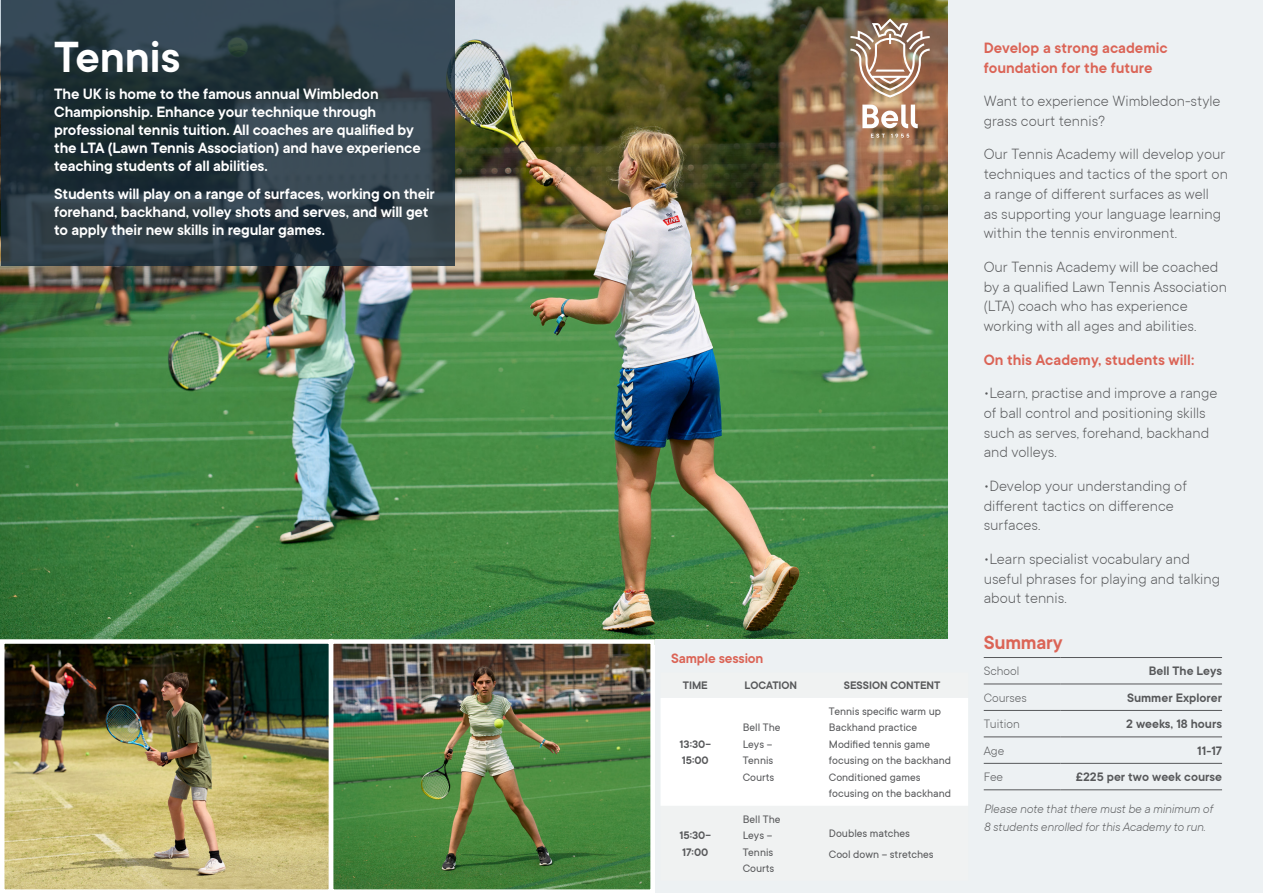
<style>
.page{position:relative;width:1263px;height:893px;background:#fff}
.page>*{position:absolute;margin:0;border:0;box-sizing:border-box;transform-origin:0 0}
.t1{font:600 48px "TT Commons";letter-spacing:-.005em;color:#fff}
.Sub-h2{font:600 21px "TT Commons";letter-spacing:-.01em;color:#db6456}
.Body_Black{font:300 16.5px/19.8px "TT Commons";color:#57585a}
.Sub-h{font:600 16.5px/18px "TT Commons";letter-spacing:-.01em;color:#fff}
.Body_Black-2{font:600 16.5px/19.8px "TT Commons";color:#db6456}
.Sub-h-2{font:600 15px "TT Commons";letter-spacing:-.01em;color:#db6456}
.Sub-h-3{font:italic 300 13.5px/18px "TT Commons";letter-spacing:-.01em;color:#57585a}
.Body_demibold{font:600 13.5px "TT Commons";color:#57585a}
.Body_Black-3{font:300 13.5px "TT Commons";color:#57585a}
.Table_body_text{font:12px/16.5px "TT Commons";color:#57585a}
.Sample_timetable_grey_all_caps{font:600 12px/16.5px "TT Commons";color:#57585a}
</style>
<div class="page">
<img style="left:0;top:0;width:948px;height:639px">
<svg style="left:1px;top:0;width:454px;height:265px"></svg>
<div style="left:948px;top:0;width:315px;height:893px;background:#edf1f3"></div>
<img style="left:0;top:639px;width:329px;height:251px">
<img style="left:329px;top:639px;width:326px;height:251px">
<div style="left:655px;top:639px;width:303px;height:254px;background:#edf1f3"></div>
<hr style="left:984px;top:763px;width:76px;height:1px;background:#57585a">
<hr style="left:1060px;top:763px;width:162px;height:1px;background:#57585a">
<hr style="left:984px;top:789px;width:76px;height:1px;background:#57585a">
<hr style="left:1060px;top:789px;width:162px;height:1px;background:#57585a">
<hr style="left:984px;top:684px;width:76px;height:1px;background:#57585a">
<hr style="left:1060px;top:684px;width:162px;height:1px;background:#57585a">
<hr style="left:984px;top:710px;width:76px;height:1px;background:#57585a">
<hr style="left:1060px;top:710px;width:162px;height:1px;background:#57585a">
<hr style="left:984px;top:736px;width:76px;height:1px;background:#57585a">
<hr style="left:1060px;top:736px;width:162px;height:1px;background:#57585a">
<hr style="left:984px;top:657px;width:76px;height:1px;background:#57585a">
<hr style="left:1060px;top:657px;width:162px;height:1px;background:#57585a">
<div style="left:661px;top:698px;width:307px;height:108px;background:#fff"></div>
<svg style="left:862px;top:105px;width:56px;height:23px"></svg>
<svg style="left:871px;top:134px;width:14px;height:4px"></svg>
<svg style="left:891px;top:134px;width:18px;height:4px"></svg>
<svg style="left:850px;top:18px;width:80px;height:80px"></svg>
<h5 class="t1" style="left:54px;top:31px;width:128px">Tennis</h5>
<p class="Sub-h" style="left:54px;top:85px;width:368px">The UK is home to the famous annual Wimbledon Championship. Enhance your technique through professional tennis tuition. All coaches are qualified by the LTA (Lawn Tennis Association) and have experience teaching students of all abilities.</p>
<p class="Sub-h" style="left:54px;top:185px;width:382px">Students will play on a range of surfaces, working on their forehand, backhand, volley shots and serves, and will get to apply their new skills in regular games.</p>
<p class="Sub-h-2" style="left:671px;top:650px;width:94px">Sample session</p>
<p class="Sample_timetable_grey_all_caps" style="left:683px;top:677px;width:27px">TIME</p>
<p class="Sample_timetable_grey_all_caps" style="left:745px;top:677px;width:54px">LOCATION</p>
<p class="Sample_timetable_grey_all_caps" style="left:844px;top:677px;width:98px">SESSION CONTENT</p>
<p class="Sample_timetable_grey_all_caps" style="left:679px;top:736px;width:33px">13:30-<br>15:00</p>
<p class="Sample_timetable_grey_all_caps" style="left:679px;top:827px;width:33px">15:30-<br>17:00</p>
<p class="Table_body_text" style="left:743px;top:719px;width:39px">Bell The<br>Leys –<br>Tennis<br>Courts</p>
<p class="Table_body_text" style="left:743px;top:811px;width:39px">Bell The<br>Leys –<br>Tennis<br>Courts</p>
<p class="Table_body_text" style="left:829px;top:703px;width:124px">Tennis specific warm up<br>Backhand practice<br>Modified tennis game focusing on the backhand<br>Conditioned games focusing on the backhand</p>
<p class="Table_body_text" style="left:829px;top:825px;width:83px">Doubles matches</p>
<p class="Table_body_text" style="left:829px;top:846px;width:106px">Cool down – stretches</p>
<p class="Body_Black-2" style="left:984px;top:38px;width:185px">Develop a strong academic foundation for the future</p>
<p class="Body_Black" style="left:984px;top:91px;width:238px">Want to experience Wimbledon-style grass court tennis?</p>
<p class="Body_Black" style="left:984px;top:144px;width:246px">Our Tennis Academy will develop your techniques and tactics of the sport on a range of different surfaces as well<br>as supporting your language learning within the tennis environment.</p>
<p class="Body_Black" style="left:984px;top:257px;width:245px">Our Tennis Academy will be coached by a qualified Lawn Tennis Association (LTA) coach who has experience working with all ages and abilities.</p>
<p class="Body_Black-2" style="left:984px;top:350px;width:212px">On this Academy, students will:</p>
<p class="Body_Black" style="left:984px;top:383px;width:235px">•Learn, practise and improve a range of ball control and positioning skills such as serves, forehand, backhand and volleys.</p>
<p class="Body_Black" style="left:984px;top:476px;width:205px">•Develop your understanding of different tactics on difference surfaces.</p>
<p class="Body_Black" style="left:984px;top:549px;width:238px">•Learn specialist vocabulary and useful phrases for playing and talking about tennis.</p>
<p class="Sub-h2" style="left:984px;top:631px;width:80px">Summary</p>
<p class="Body_Black-3" style="left:984px;top:664px;width:37px">School</p>
<p class="Body_demibold" style="left:1149px;top:664px;width:75px">Bell The Leys</p>
<p class="Body_Black-3" style="left:984px;top:690px;width:45px">Courses</p>
<p class="Body_demibold" style="left:1127px;top:690px;width:97px">Summer Explorer</p>
<p class="Body_Black-3" style="left:984px;top:717px;width:38px">Tuition</p>
<p class="Body_demibold" style="left:1126px;top:717px;width:97px">2 weeks, 18 hours</p>
<p class="Body_Black-3" style="left:984px;top:743px;width:22px">Age</p>
<p class="Body_demibold" style="left:1197px;top:743px;width:26px">11-17</p>
<p class="Body_Black-3" style="left:984px;top:770px;width:21px">Fee</p>
<p class="Body_demibold" style="left:1076px;top:770px;width:148px">£225 per two week course</p>
<p class="Sub-h-3" style="left:984px;top:799px;width:231px">Please note that there must be a minimum of<br>8 students enrolled for this Academy to run.</p>
</div>
